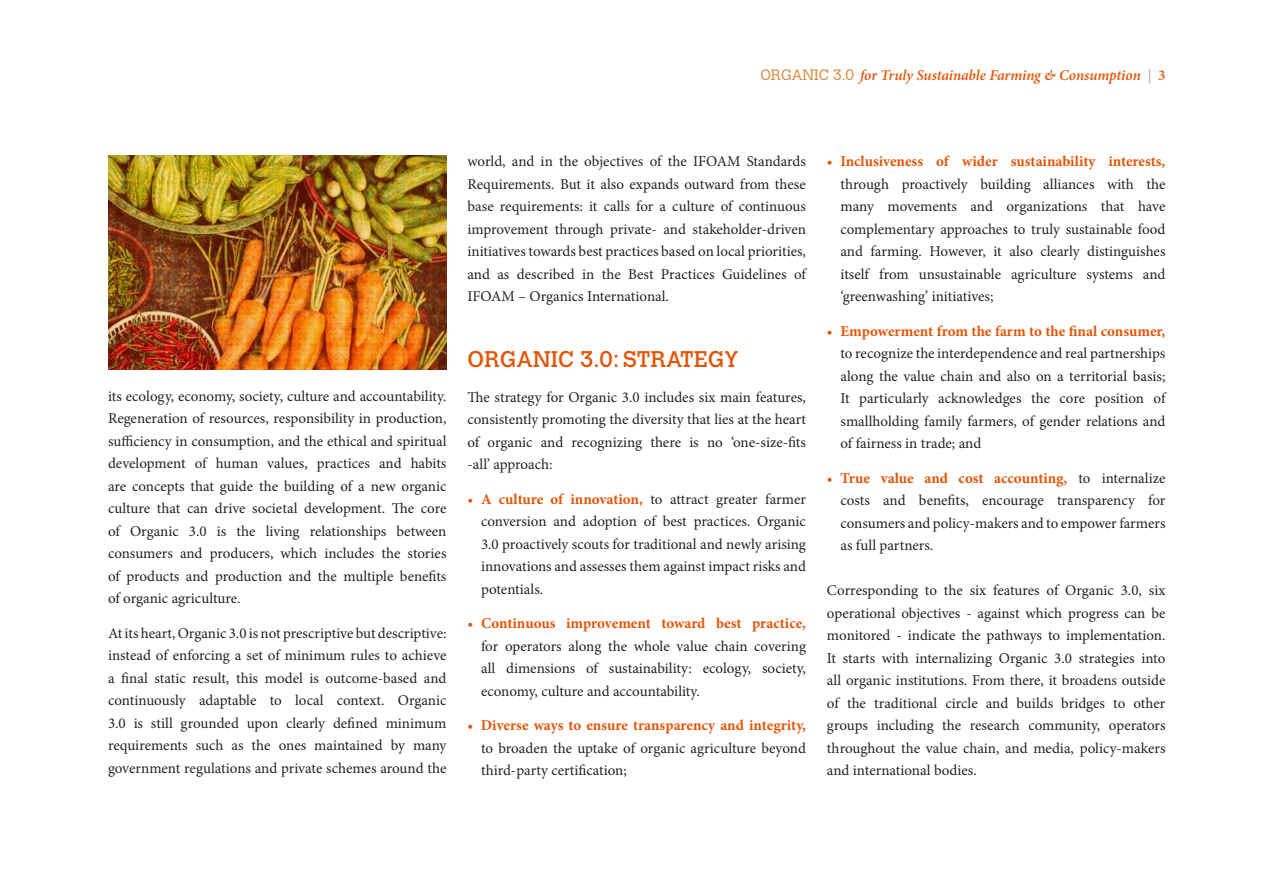
<style>
.page{position:relative;width:1263px;height:893px;background:#fff}
.page>*{position:absolute;margin:0;border:0;box-sizing:border-box;transform-origin:0 0}
.t1{font:22.5px "Calvert MT Std";color:#e35406}
.t2{font:15px/22.5px "Minion Pro";color:#232222;text-align:justify}
.t3{font:italic 600 15px "Minion Pro";letter-spacing:-.01em;color:#e35406}
.s1{font-family:"Calvert MT Std";font-weight:300;font-style:normal;color:#d58a3f}
.s2{color:#c4ae98}
.s3{font-style:normal}
.s4{color:#e35406}
.s5{font-weight:700;color:#e35406}
</style>
<div class="page">
<img style="left:108px;top:155px;width:338px;height:214px">
<p class="t3" style="left:760px;top:65px;width:407px"><span class="s1">ORGANIC 3.0</span> for Truly Sustainable Farming &amp; Consumption <span class="s2">|</span> <span class="s3">3</span></p>
<p class="t2" style="left:108px;top:385px;width:340px">its ecology, economy, society, culture and accountability.<br>Regeneration of resources, responsibility in production, sufficiency in consumption, and the ethical and spiritual development of human values, practices and habits are concepts that guide the building of a new organic culture that can drive societal development. The core of Organic 3.0 is the living relationships between consumers and producers, which includes the stories of products and production and the multiple benefits of organic agriculture.</p>
<p class="t2" style="left:108px;top:622px;width:340px">At its heart, Organic 3.0 is not prescriptive but descriptive: instead of enforcing a set of minimum rules to achieve a final static result, this model is outcome-based and continuously adaptable to local context. Organic 3.0 is still grounded upon clearly defined minimum requirements such as the ones maintained by many government regulations and private schemes around the</p>
<p class="t2" style="left:467px;top:150px;width:340px">world, and in the objectives of the IFOAM Standards Requirements. But it also expands outward from these base requirements: it calls for a culture of continuous improvement through private- and stakeholder-driven initiatives towards best practices based on local priorities, and as described in the Best Practices Guidelines of IFOAM – Organics International.</p>
<h1 class="t1" style="left:467px;top:346px;width:273px">ORGANIC 3.0: STRATEGY</h1>
<p class="t2" style="left:467px;top:386px;width:340px">The strategy for Organic 3.0 includes six main features, consistently promoting the diversity that lies at the heart of organic and recognizing there is no ‘one-size-fits -all’ approach:</p>
<p class="t2" style="left:481px;top:488px;width:326px;text-indent:-14px"><span class="s4">•</span> <span class="s5">A culture of innovation,</span> to attract greater farmer conversion and adoption of best practices. Organic 3.0 proactively scouts for traditional and newly arising innovations and assesses them against impact risks and potentials.</p>
<p class="t2" style="left:481px;top:612px;width:326px;text-indent:-14px"><span class="s4">•</span> <span class="s5">Continuous improvement toward best practice, </span>for operators along the whole value chain covering all dimensions of sustainability: ecology, society, economy, culture and accountability.</p>
<p class="t2" style="left:481px;top:714px;width:326px;text-indent:-14px"><span class="s4">•</span> <span class="s5">Diverse ways to ensure transparency and integrity, </span>to broaden the uptake of organic agriculture beyond third-party certification;</p>
<p class="t2" style="left:840px;top:150px;width:326px;text-indent:-14px"><span class="s4">•</span> <span class="s5">Inclusiveness of wider sustainability interests, </span>through proactively building alliances with the many movements and organizations that have complementary approaches to truly sustainable food and farming. However, it also clearly distinguishes itself from unsustainable agriculture systems and ‘greenwashing’ initiatives;</p>
<p class="t2" style="left:840px;top:320px;width:326px;text-indent:-14px"><span class="s4">•</span> <span class="s5">Empowerment from the farm to the final consumer, </span>to recognize the interdependence and real partnerships along the value chain and also on a territorial basis; It particularly acknowledges the core position of smallholding family farmers, of gender relations and of fairness in trade; and</p>
<p class="t2" style="left:840px;top:467px;width:326px;text-indent:-14px"><span class="s4">•</span> <span class="s5">True value and cost accounting,</span> to internalize costs and benefits, encourage transparency for consumers and policy-makers and to empower farmers as full partners.</p>
<p class="t2" style="left:827px;top:579px;width:340px">Corresponding to the six features of Organic 3.0, six operational objectives - against which progress can be monitored - indicate the pathways to implementation.<br>It starts with internalizing Organic 3.0 strategies into all organic institutions. From there, it broadens outside of the traditional circle and builds bridges to other groups including the research community, operators throughout the value chain, and media, policy-makers and international bodies.</p>
</div>
